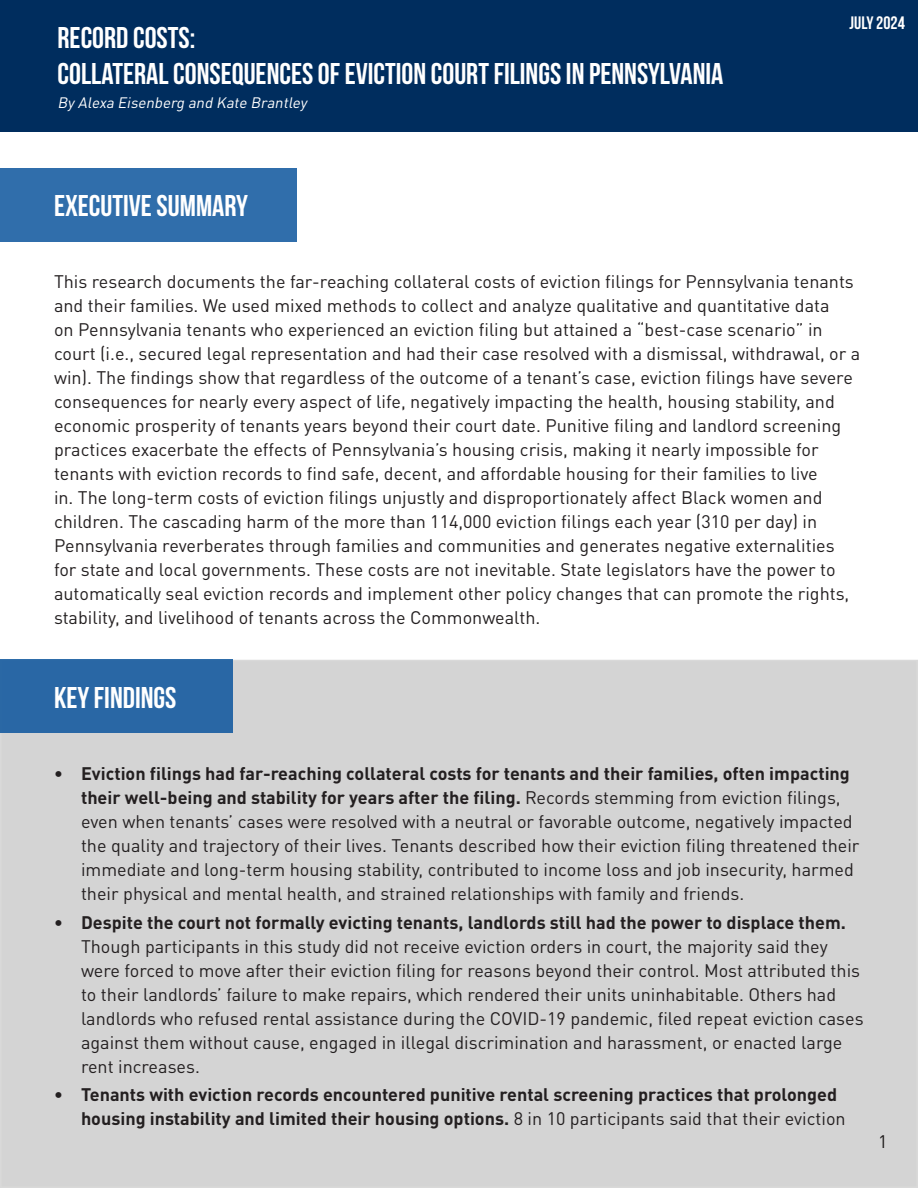
<style>
.page{position:relative;width:918px;height:1188px;background:#fff}
.page>*{position:absolute;margin:0;border:0;box-sizing:border-box;transform-origin:0 0}
.Subhead_1{font:30px "Bebas Neue";color:#fff}
.t1{font:18px/24px "DINOT";color:#231f20}
.t2{font:700 18px/24px "DINOT";color:#231f20}
.t3{font:18px "Bebas Neue";color:#fff}
.t4{font:italic 15px "DINOT";color:#fff}
.s1{font-weight:700}
.s2{font-weight:400}
</style>
<div class="page">
<div style="left:0;top:0;width:918px;height:131px;background:#002d5e"></div>
<div style="left:1px;top:660px;width:916px;height:527px;background:#d4d4d4"></div>
<div style="left:0;top:169px;width:297px;height:73px;background:#306eab"></div>
<div style="left:0;top:660px;width:232px;height:73px;background:#2967a5"></div>
<p class="Subhead_1" style="left:58px;top:21px;width:139px">RECORD COSTS:</p>
<p class="Subhead_1" style="left:58px;top:57px;width:667px">COLLATERAL CONSEQUENCES OF EVICTION COURT FILINGS IN PENNSYLVANIA</p>
<p class="t4" style="left:58px;top:93px;width:254px">By Alexa Eisenberg and Kate Brantley</p>
<p class="Subhead_1" style="left:54px;top:190px;width:196px">EXECUTIVE SUMMARY</p>
<p class="t3" style="left:850px;top:12px;width:57px">JULY 2024</p>
<p class="t1" style="left:54px;top:270px;width:808px">This research documents the far-reaching collateral costs of eviction filings for Pennsylvania tenants and their families. We used mixed methods to collect and analyze qualitative and quantitative data<br>on Pennsylvania tenants who experienced an eviction filing but attained a “best-case scenario” in court (i.e., secured legal representation and had their case resolved with a dismissal, withdrawal, or a win). The findings show that regardless of the outcome of a tenant’s case, eviction filings have severe consequences for nearly every aspect of life, negatively impacting the health, housing stability, and economic prosperity of tenants years beyond their court date. Punitive filing and landlord screening practices exacerbate the effects of Pennsylvania’s housing crisis, making it nearly impossible for tenants with eviction records to find safe, decent, and affordable housing for their families to live<br>in. The long-term costs of eviction filings unjustly and disproportionately affect Black women and children. The cascading harm of the more than 114,000 eviction filings each year (310 per day) in Pennsylvania reverberates through families and communities and generates negative externalities for state and local governments. These costs are not inevitable. State legislators have the power to automatically seal eviction records and implement other policy changes that can promote the rights, stability, and livelihood of tenants across the Commonwealth.</p>
<p class="Subhead_1" style="left:54px;top:682px;width:124px">KEY FINDINGS</p>
<p class="t1" style="left:81px;top:762px;width:780px;text-indent:-27px"><span class="s1">• Eviction filings had far-reaching collateral costs for tenants and their families, often impacting their well-being and stability for years after the filing.</span> Records stemming from eviction filings, even when tenants’ cases were resolved with a neutral or favorable outcome, negatively impacted the quality and trajectory of their lives. Tenants described how their eviction filing threatened their immediate and long-term housing stability, contributed to income loss and job insecurity, harmed their physical and mental health, and strained relationships with family and friends.</p>
<p class="t1" style="left:81px;top:910px;width:784px;text-indent:-27px"><span class="s1">• Despite the court not formally evicting tenants, landlords still had the power to displace them.<br></span>Though participants in this study did not receive eviction orders in court, the majority said they were forced to move after their eviction filing for reasons beyond their control. Most attributed this to their landlords’ failure to make repairs, which rendered their units uninhabitable. Others had landlords who refused rental assistance during the COVID-19 pandemic, filed repeat eviction cases against them without cause, engaged in illegal discrimination and harassment, or enacted large rent increases.</p>
<p class="t2" style="left:81px;top:1082px;width:766px;text-indent:-27px">• Tenants with eviction records encountered punitive rental screening practices that prolonged housing instability and limited their housing options. <span class="s2">8 in 10 participants said that their eviction</span></p>
<p class="t1" style="left:878px;top:1129px;width:11px">1</p>
</div>
